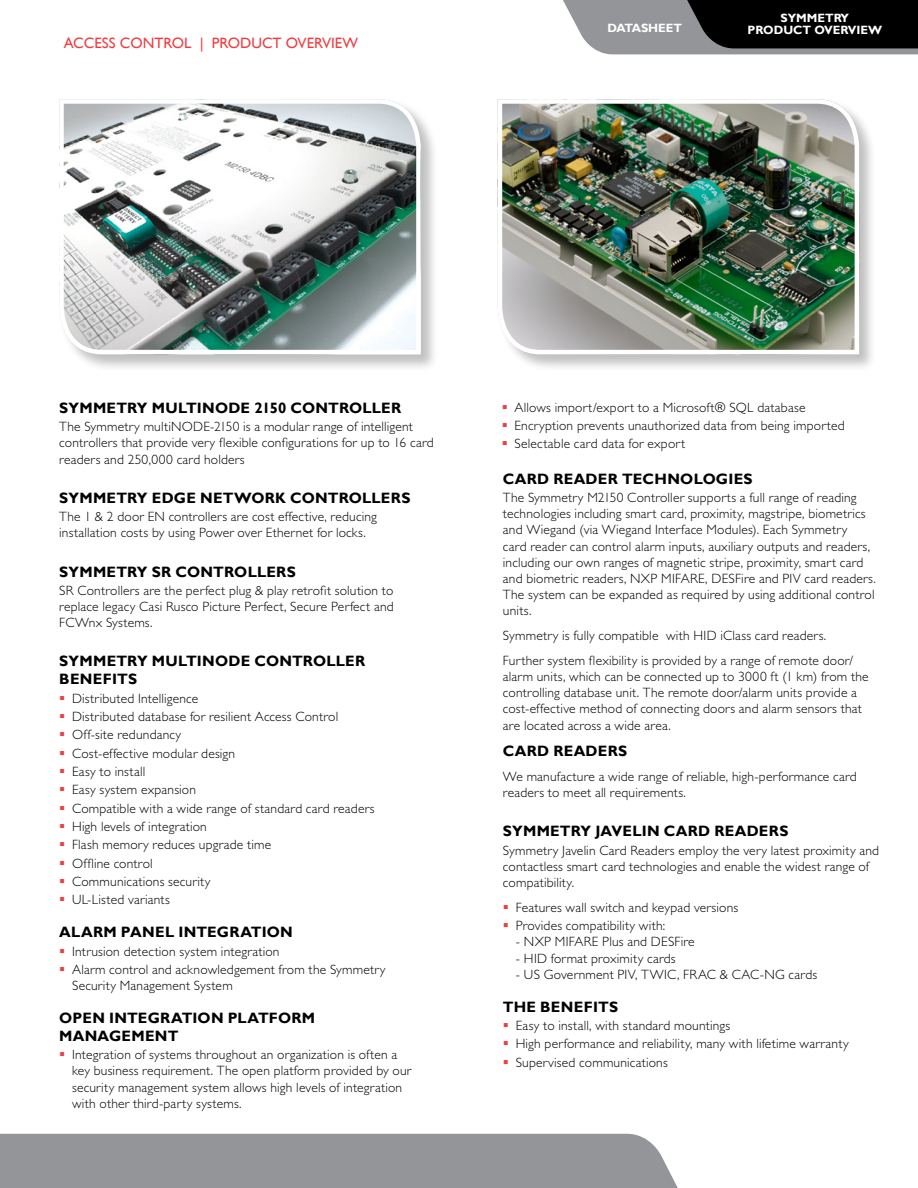
<style>
.page{position:relative;width:918px;height:1188px;background:#fff}
.page>*{position:absolute;margin:0;border:0;box-sizing:border-box;transform-origin:0 0}
.t1{font:700 15px/18px "Gill Sans";letter-spacing:.015em;color:#000}
.t2{font:15px "Gill Sans";color:#ef3e42}
.t3{font:300 13.5px/16.2px "Gill Sans Std";letter-spacing:.015em;color:#000}
.t4{font:700 12px "Gill Sans";color:#fff}
</style>
<div class="page">
<svg style="left:563px;top:0;width:355px;height:54px;background:#474849"></svg>
<div style="left:0;top:1134px;width:678px;height:54px;background:#939598"></div>
<div style="left:59px;top:99px;width:379px;height:273px;background:#000;opacity:.25"></div>
<svg style="left:59px;top:99px;width:364px;height:258px"></svg>
<div style="left:497px;top:99px;width:380px;height:273px;background:#000;opacity:.25"></div>
<img style="left:497px;top:99px;width:364px;height:258px">
<p class="t2" style="left:64px;top:34px;width:296px">ACCESS CONTROL | PRO DUCT OVERVIEW</p>
<p class="t4" style="left:780px;top:11px;width:70px">SYMMETRY</p>
<p class="t4" style="left:608px;top:21px;width:19px">DATASHEET</p>
<p class="t4" style="left:747px;top:23px;width:136px">PRODUCT OVERVIEW</p>
<p class="t1" style="left:59px;top:399px;width:344px">SYMMETRY MULTINODE 2150 CONTROLLER</p>
<p class="t3" style="left:59px;top:419px;width:376px">The Symmetry multiNODE-2150 is a modular range of intelligent controllers that provide very flexible configurations for up to 16 card readers and 250,000 card holders</p>
<p class="t1" style="left:59px;top:489px;width:189px">SYMMETRY EDGE NETWORK</p>
<p class="t1" style="left:290px;top:489px;width:13px">CON</p>
<p class="t1" style="left:328px;top:489px;width:23px">TROLL</p>
<p class="t1" style="left:381px;top:489px;width:31px">ERS</p>
<p class="t3" style="left:59px;top:509px;width:319px">The 1 &amp; 2 door EN controllers are cost effective, reducing installation costs by using Power over Ethernet for locks.</p>
<p class="t1" style="left:59px;top:563px;width:130px">SYMMETRY SR CON</p>
<p class="t1" style="left:213px;top:563px;width:23px">TROLL</p>
<p class="t1" style="left:266px;top:563px;width:31px">ERS</p>
<p class="t3" style="left:59px;top:583px;width:336px;text-align:justify">SR Controllers are the perfect plug &amp; play retrofit solution to replace legacy Casi Rusco Picture Perfect, Secure Perfect and FCWnx Systems.</p>
<p class="t1" style="left:59px;top:653px;width:307px">SYMMETRY MULTINODE CONTROLLER<br>BENEFITS</p>
<p class="t3" style="left:72px;top:689px;width:304px;line-height:18.3px">Distributed Intelligence<br>Distributed database for resilient Access Control<br>Off-site redundancy<br>Cost-effective modular design<br>Easy to install<br>Easy system expansion<br>Compatible with a wide range of standard card readers<br>High levels of integration<br>Flash memory reduces upgrade time<br>Offline control<br>Communications security<br>UL-Listed variants</p>
<p class="t1" style="left:59px;top:924px;width:235px">ALARM PANEL INTEGRATION</p>
<p class="t3" style="left:72px;top:942px;width:315px;line-height:18.3px">Intrusion detection system integration<br>Alarm control and acknowledgement from the Symmetry</p>
<p class="t3" style="left:72px;top:978px;width:162px">Security Management System</p>
<p class="t1" style="left:59px;top:1009px;width:12px">OPE</p>
<p class="t1" style="left:59px;top:1009px;width:257px;text-indent:33px">N I NTEGRATION PLATFORM<br>MANAGEMENT</p>
<p class="t3" style="left:72px;top:1047px;width:341px">Integration of systems throughout an organization is often a key business requirement. The open platform provided by our security management system allows high levels of integration with other third-party systems.</p>
<p class="t3" style="left:514px;top:398px;width:332px;line-height:18.3px">Allows import/export to a Microsoft® SQL database<br>Encryption prevents unauthorized data from being imported<br>Selectable card data for export</p>
<p class="t1" style="left:503px;top:470px;width:62px">CARD READE</p>
<p class="t1" style="left:608px;top:470px;width:136px">R TECH NOLOGIES</p>
<p class="t3" style="left:503px;top:490px;width:374px">The Symmetry M2150 Controller supports a full range of reading technologies including smart card, proximity, magstripe, biometrics and Wiegand (via Wiegand Interface Modules). Each Symmetry<br>card reader can control alarm inputs, auxiliary outputs and readers, including our own ranges of magnetic stripe, proximity, smart card and biometric readers, NXP MIFARE, DESFire and PIV card readers.<br>The system can be expanded as required by using additional control units.</p>
<p class="t3" style="left:503px;top:623px;width:352px;line-height:24.8px">Symmetry is fully compatible with HID iClass card readers.<br>Further system flexibility is provided by a range of remote door/</p>
<p class="t3" style="left:503px;top:669px;width:367px">alarm units, which can be connected up to 3000 ft (1 km) from the controlling database unit. The remote door/alarm units provide a cost-effective method of connecting doors and alarm sensors that are located across a wide area.</p>
<p class="t1" style="left:503px;top:743px;width:62px">CARDREADE</p>
<p class="t1" style="left:608px;top:743px;width:18px">RS</p>
<p class="t3" style="left:503px;top:768px;width:355px">We manufacture a wide range of reliable, high-performance card readers to meet all requirements.</p>
<p class="t1" style="left:503px;top:823px;width:223px">SYMMETRY JAVELIN CARD READE</p>
<p class="t1" style="left:769px;top:823px;width:18px">RS</p>
<p class="t3" style="left:503px;top:842px;width:378px">Symmetry Javelin Card Readers employ the very latest proximity and contactless smart card technologies and enable the widest range of compatibility.</p>
<p class="t3" style="left:516px;top:898px;width:224px;line-height:18.3px">Features wall switch and keypad versions<br>Provides compatibility with:</p>
<p class="t3" style="left:516px;top:934px;width:181px">- NXP MIFARE Plus and DESFire</p>
<p class="t3" style="left:516px;top:950px;width:162px">- HID format proximity cards</p>
<p class="t3" style="left:516px;top:966px;width:303px">- US Government PIV, TWIC, FRAC &amp; CAC-NG cards</p>
<p class="t1" style="left:503px;top:998px;width:106px">THE BENEFITS</p>
<p class="t3" style="left:516px;top:1016px;width:334px;line-height:18.3px">Easy to install, with standard mountings<br>High performance and reliability, many with lifetime warranty<br>Supervised communications</p>
</div>
